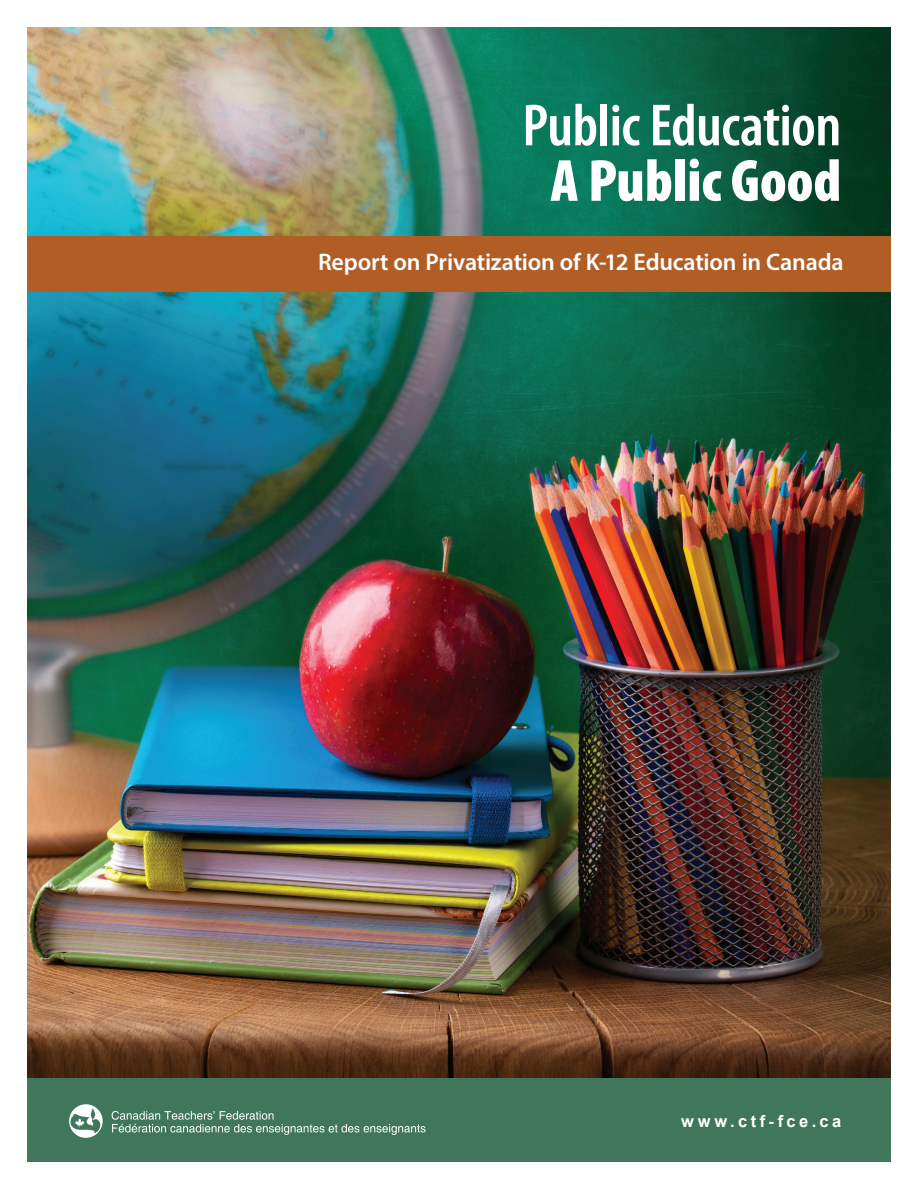
<style>
.page{position:relative;width:918px;height:1188px;background:#fff}
.page>*{position:absolute;margin:0;border:0;box-sizing:border-box;transform-origin:0 0}
.t1{font:600 condensed 60px "Myriad Pro";letter-spacing:-.01em;color:#fff}
.t2{font:900 condensed 60px "Myriad Pro";letter-spacing:-.005em;color:#fff}
.t3{font:600 24px "Myriad Pro";letter-spacing:-.01em;color:#fff}
.t4{font:700 16.5px "Arial";letter-spacing:.215em;color:#fff}
</style>
<div class="page">
<img style="left:27px;top:28px;width:864px;height:1050px">
<div style="left:27px;top:1078px;width:864px;height:84px;background:#40775a"></div>
<svg style="left:69px;top:1104px;width:34px;height:34px"></svg>
<svg style="left:112px;top:1111px;width:314px;height:24px"></svg>
<div style="left:27px;top:236px;width:864px;height:55px;background:#b05d26"></div>
<h1 class="t1" style="left:522px;top:93px;width:321px">Public Education</h1>
<h1 class="t2" style="left:550px;top:147px;width:292px">A Public Good</h1>
<p class="t3" style="left:318px;top:247px;width:527px">Report on Privatization of K-12 Education in Canada</p>
<p class="t4" style="left:681px;top:1110px;width:162px">www.ctf-fce.ca</p>
</div>
